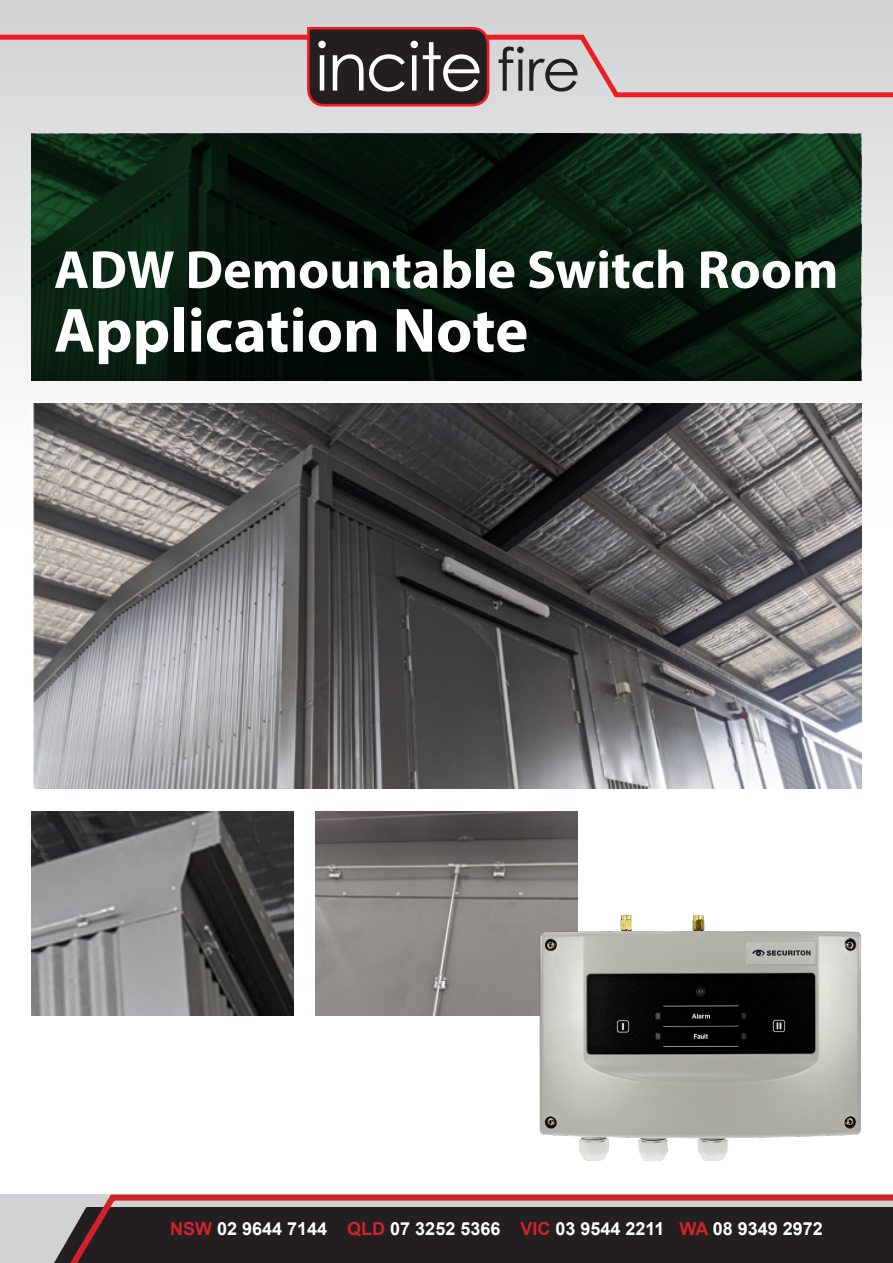
<style>
.page{position:relative;width:893px;height:1263px;background:#fff}
.page>*{position:absolute;margin:0;border:0;box-sizing:border-box;transform-origin:0 0}
.t1{font:700 63px "Myriad Pro";color:#fff}
.t2{font:700 54px "Myriad Pro";color:#fff}
.t3{font:700 18px "Arial";color:#fff}
.s1{color:#d1232a}
</style>
<div class="page">
<svg style="left:0;top:0;width:893px;height:527px"></svg>
<svg style="left:0;top:32px;width:893px;height:68px;background:#d9c8ca"></svg>
<svg style="left:306px;top:26px;width:185px;height:82px;background:#5b4647"></svg>
<svg style="left:499px;top:47px;width:79px;height:45px;background:#a5a4a6"></svg>
<svg style="left:0;top:1194px;width:893px;height:69px;background:#473436"></svg>
<svg style="left:0;top:1206px;width:87px;height:57px;background:#b5b0b2"></svg>
<svg style="left:32px;top:134px;width:829px;height:247px;background:#081c0e"></svg>
<img style="left:32px;top:404px;width:829px;height:385px">
<img style="left:32px;top:812px;width:261px;height:204px">
<img style="left:316px;top:812px;width:261px;height:204px">
<img style="left:539px;top:906px;width:322px;height:256px">
<p class="t2" style="left:54px;top:234px;width:786px">ADW Demountable Switch Room</p>
<p class="t1" style="left:54px;top:289px;width:476px">Application Note</p>
<p class="t3" style="left:170px;top:1215px;width:654px"><span class="s1">NSW</span> 02 9644 7144 <span class="s1">QLD</span> 07 3252 5366 <span class="s1">VIC</span> 03 9544 2211 <span class="s1">WA</span> 08 9349 2972</p>
</div>
